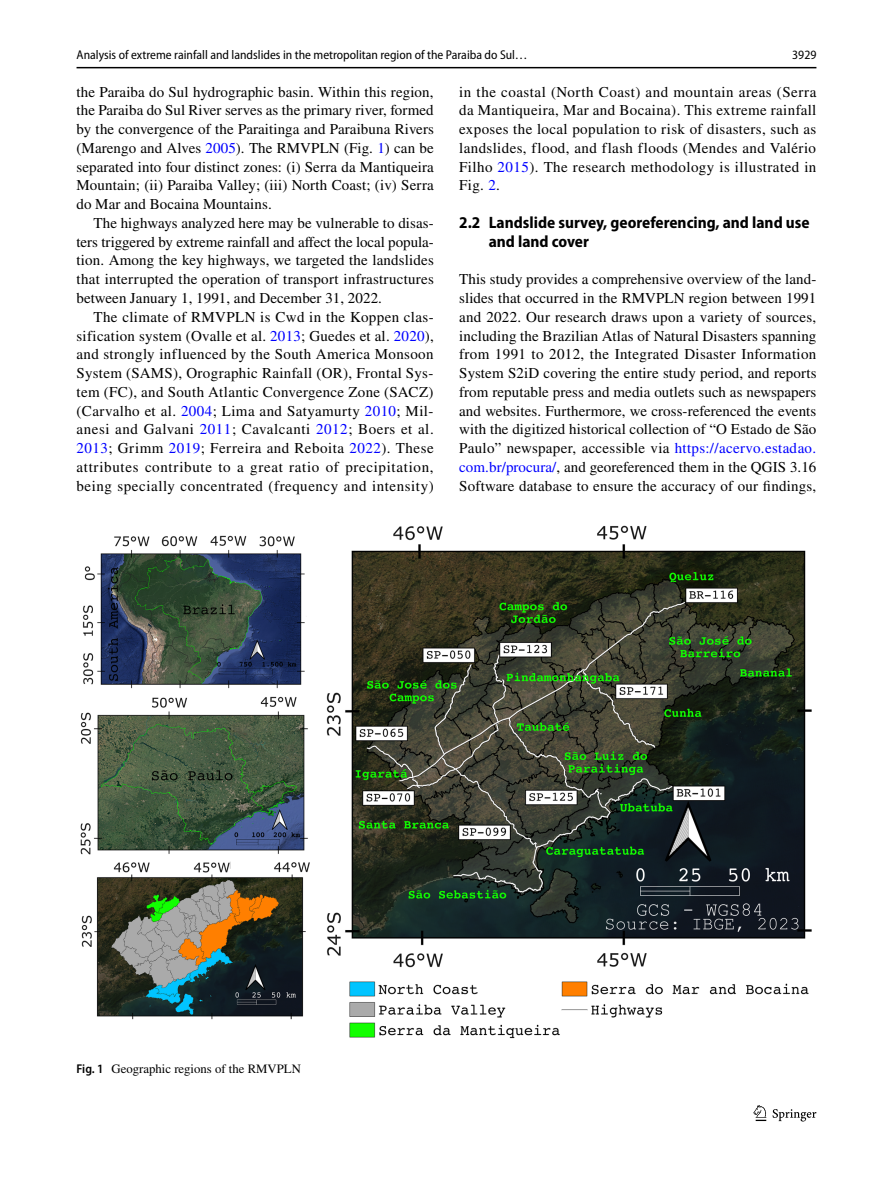
<style>
.page{position:relative;width:893px;height:1187px;background:#fff}
.page>*{position:absolute;margin:0;border:0;box-sizing:border-box;transform-origin:0 0}
.t1{font:700 semi-condensed 16.5px/18.8px "Myriad Pro";color:#000}
.t2{font:15px/18.8px "STIX";letter-spacing:.015em;color:#000;text-align:justify}
.t3{font:12.75px "Myriad Pro Semi Cn 3";color:#000}
.t4{font:12.75px "STIX";color:#000}
.t5{font:semi-condensed 12.75px "Myriad Pro";color:#000}
.s1{color:#00f}
.s2{font-family:"Myriad Pro";font-weight:600;font-stretch:semi-condensed}
</style>
<div class="page">
<hr style="left:77px;top:67px;width:739px;height:1px;background:#000">
<svg style="left:753px;top:1105px;width:13px;height:15px"></svg>
<svg style="left:773px;top:1109px;width:43px;height:12px"></svg>
<img style="left:80px;top:525px;width:732px;height:513px">
<p class="t3" style="left:77px;top:48px;width:453px">Analysis of extreme rainfall and landslides in the metropolitan region of the Paraiba do Sul…</p>
<p class="t5" style="left:792px;top:48px;width:26px">3929</p>
<p class="t2" style="left:77px;top:83px;width:359px">the Paraiba do Sul hydrographic basin. Within this region, the Paraiba do Sul River serves as the primary river, formed by the convergence of the Paraitinga and Paraibuna Rivers (Marengo and Alves <span class="s1">2005</span>). The RMVPLN (Fig. <span class="s1">1</span>) can be separated into four distinct zones: (i) Serra da Mantiqueira Mountain; (ii) Paraiba Valley; (iii) North Coast; (iv) Serra do Mar and Bocaina Mountains.</p>
<p class="t2" style="left:77px;top:214px;width:359px;text-indent:17px">The highways analyzed here may be vulnerable to disas&shy;ters triggered by extreme rainfall and affect the local popula&shy;tion. Among the key highways, we targeted the landslides that interrupted the operation of transport infrastructures between January 1, 1991, and December 31, 2022.</p>
<p class="t2" style="left:77px;top:308px;width:359px;text-indent:17px">The climate of RMVPLN is Cwd in the Koppen clas&shy;sification system (Ovalle et al. <span class="s1">2013</span>; Guedes et al. <span class="s1">2020</span>), and strongly influenced by the South America Monsoon System (SAMS), Orographic Rainfall (OR), Frontal Sys&shy;tem (FC), and South Atlantic Convergence Zone (SACZ) (Carvalho et al. <span class="s1">2004</span>; Lima and Satyamurty <span class="s1">2010</span>; Mil&shy;anesi and Galvani <span class="s1">2011</span>; Cavalcanti <span class="s1">2012</span>; Boers et al.<br><span class="s1">2013</span>; Grimm <span class="s1">2019</span>; Ferreira and Reboita <span class="s1">2022</span>). These attributes contribute to a great ratio of precipitation, being specially concentrated (frequency and intensity)</p>
<p class="t2" style="left:459px;top:83px;width:359px">in the coastal (North Coast) and mountain areas (Serra da Mantiqueira, Mar and Bocaina). This extreme rainfall exposes the local population to risk of disasters, such as landslides, flood, and flash floods (Mendes and Valério Filho <span class="s1">2015</span>). The research methodology is illustrated in Fig. <span class="s1">2</span>.</p>
<p class="t1" style="left:489px;top:213px;width:322px;text-indent:-29px">2.2 Landslide survey, georeferencing, and land use and land cover</p>
<p class="t2" style="left:459px;top:271px;width:359px">This study provides a comprehensive overview of the land&shy;slides that occurred in the RMVPLN region between 1991 and 2022. Our research draws upon a variety of sources, including the Brazilian Atlas of Natural Disasters spanning from 1991 to 2012, the Integrated Disaster Information System S2iD covering the entire study period, and reports from reputable press and media outlets such as newspapers and websites. Furthermore, we cross-referenced the events with the digitized historical collection of “O Estado de São Paulo” newspaper, accessible via <span class="s1">https://acervo.estadao. com.br/procura/</span>, and georeferenced them in the QGIS 3.16<br>Software database to ensure the accuracy of our findings,</p>
<p class="t4" style="left:77px;top:1060px;width:226px"><span class="s2">Fig. 1</span> Geographic regions of the RMVPLN</p>
</div>
